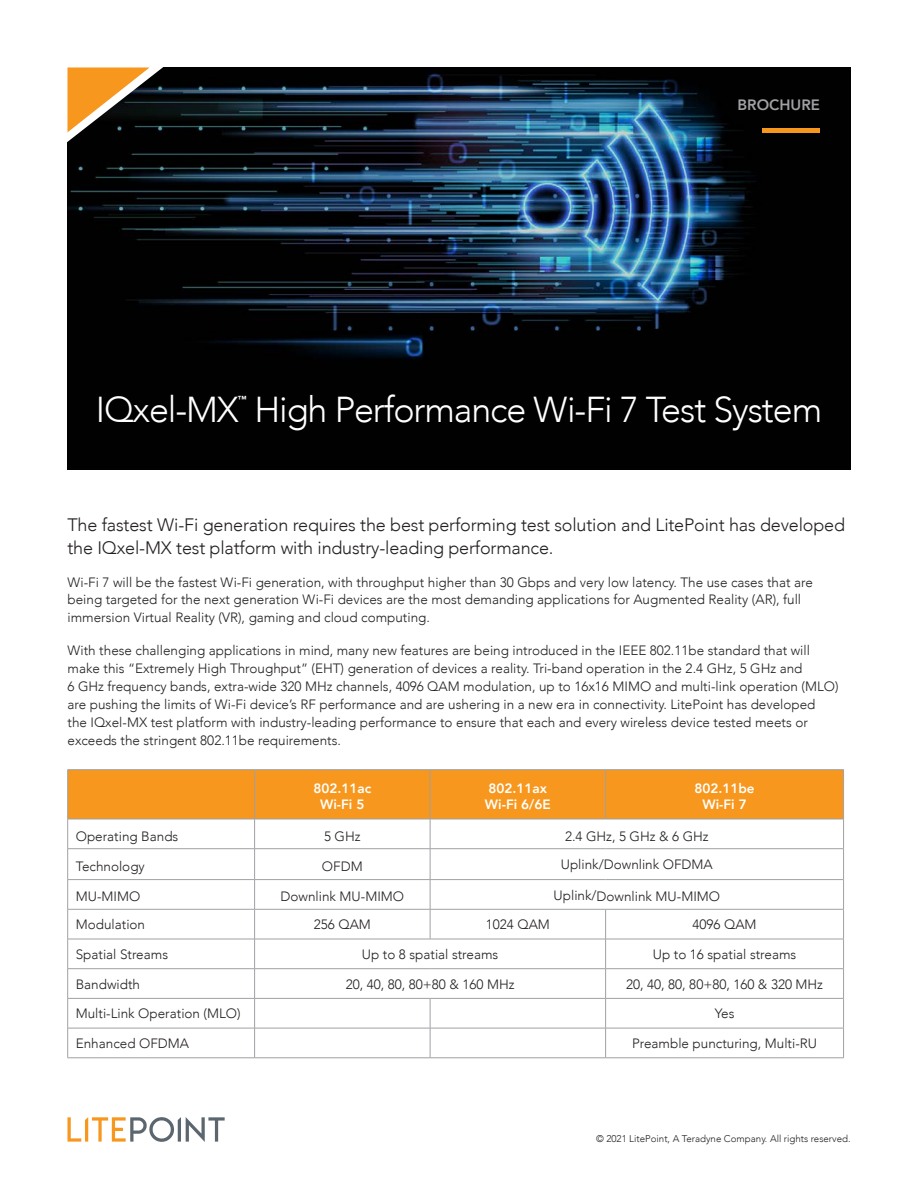
<style>
.page{position:relative;width:918px;height:1188px;background:#fff}
.page>*{position:absolute;margin:0;border:0;box-sizing:border-box;transform-origin:0 0}
.Head_2{font:300 36px "Avenir";letter-spacing:-.03em;color:#fff}
.Body_1{font:300 18px/22.5px "Avenir";letter-spacing:-.01em;color:#231f20}
.Table_C_subhead{font:800 15px "Avenir";color:#a0a1a5}
.Body_1-2{font:300 13.5px/18px "Avenir";color:#231f20}
.Table_C_body{font:300 13.5px "Avenir";color:#231f20}
.Table_C_head{font:800 13.5px "Avenir";color:#fff}
.Folio{font:300 9.75px "Avenir";color:#231f20}
.Head_2-2{font:800 8.7px "Avenir";color:#fff}
</style>
<div class="page">
<img style="left:68px;top:68px;width:782px;height:402px">
<svg style="left:67px;top:1117px;width:158px;height:25px"></svg>
<hr style="left:762px;top:128px;width:58px;height:4px;background:#f7971d">
<svg style="left:67px;top:67px;width:105px;height:85px;background:#684d29"></svg>
<div style="left:68px;top:770px;width:775px;height:49px;background:#f7971d"></div>
<hr style="left:67px;top:770px;width:1px;height:49px;background:#a0a1a5">
<hr style="left:68px;top:769px;width:187px;height:1px;background:#a0a1a5">
<hr style="left:254px;top:770px;width:1px;height:49px;background:#a0a1a5">
<hr style="left:255px;top:769px;width:175px;height:1px;background:#a0a1a5">
<hr style="left:430px;top:770px;width:1px;height:49px;background:#a0a1a5">
<hr style="left:430px;top:769px;width:176px;height:1px;background:#a0a1a5">
<hr style="left:606px;top:769px;width:238px;height:1px;background:#a0a1a5">
<hr style="left:605px;top:770px;width:1px;height:49px;background:#a0a1a5">
<hr style="left:843px;top:770px;width:1px;height:49px;background:#a0a1a5">
<hr style="left:67px;top:819px;width:1px;height:30px;background:#a0a1a5">
<hr style="left:68px;top:819px;width:187px;height:1px;background:#a0a1a5">
<hr style="left:254px;top:819px;width:1px;height:30px;background:#a0a1a5">
<hr style="left:255px;top:819px;width:175px;height:1px;background:#a0a1a5">
<hr style="left:430px;top:819px;width:1px;height:30px;background:#a0a1a5">
<hr style="left:430px;top:819px;width:176px;height:1px;background:#a0a1a5">
<hr style="left:606px;top:819px;width:238px;height:1px;background:#a0a1a5">
<hr style="left:843px;top:819px;width:1px;height:30px;background:#a0a1a5">
<hr style="left:67px;top:849px;width:1px;height:30px;background:#a0a1a5">
<hr style="left:68px;top:848px;width:187px;height:1px;background:#a0a1a5">
<hr style="left:254px;top:849px;width:1px;height:30px;background:#a0a1a5">
<hr style="left:255px;top:848px;width:175px;height:1px;background:#a0a1a5">
<hr style="left:430px;top:849px;width:1px;height:30px;background:#a0a1a5">
<hr style="left:430px;top:848px;width:176px;height:1px;background:#a0a1a5">
<hr style="left:606px;top:848px;width:238px;height:1px;background:#a0a1a5">
<hr style="left:843px;top:849px;width:1px;height:30px;background:#a0a1a5">
<svg style="left:67px;top:880px;width:1px;height:29px"></svg>
<hr style="left:68px;top:879px;width:187px;height:1px;background:#a0a1a5">
<svg style="left:254px;top:880px;width:1px;height:29px"></svg>
<hr style="left:255px;top:879px;width:175px;height:1px;background:#a0a1a5">
<svg style="left:430px;top:880px;width:1px;height:29px"></svg>
<hr style="left:430px;top:879px;width:176px;height:1px;background:#a0a1a5">
<hr style="left:606px;top:879px;width:238px;height:1px;background:#a0a1a5">
<svg style="left:843px;top:880px;width:1px;height:29px"></svg>
<hr style="left:67px;top:909px;width:1px;height:30px;background:#a0a1a5">
<hr style="left:68px;top:909px;width:187px;height:1px;background:#a0a1a5">
<hr style="left:254px;top:909px;width:1px;height:30px;background:#a0a1a5">
<hr style="left:255px;top:909px;width:175px;height:1px;background:#a0a1a5">
<hr style="left:430px;top:909px;width:1px;height:30px;background:#a0a1a5">
<hr style="left:430px;top:909px;width:176px;height:1px;background:#a0a1a5">
<hr style="left:605px;top:909px;width:1px;height:30px;background:#a0a1a5">
<hr style="left:606px;top:909px;width:238px;height:1px;background:#a0a1a5">
<hr style="left:843px;top:909px;width:1px;height:30px;background:#a0a1a5">
<hr style="left:67px;top:939px;width:1px;height:30px;background:#a0a1a5">
<hr style="left:68px;top:939px;width:187px;height:1px;background:#a0a1a5">
<hr style="left:254px;top:939px;width:1px;height:30px;background:#a0a1a5">
<hr style="left:255px;top:939px;width:175px;height:1px;background:#a0a1a5">
<hr style="left:430px;top:939px;width:176px;height:1px;background:#a0a1a5">
<hr style="left:605px;top:939px;width:1px;height:30px;background:#a0a1a5">
<hr style="left:606px;top:939px;width:238px;height:1px;background:#a0a1a5">
<hr style="left:843px;top:939px;width:1px;height:30px;background:#a0a1a5">
<hr style="left:68px;top:968px;width:187px;height:1px;background:#a0a1a5">
<hr style="left:255px;top:968px;width:175px;height:1px;background:#a0a1a5">
<hr style="left:430px;top:968px;width:176px;height:1px;background:#a0a1a5">
<hr style="left:606px;top:968px;width:238px;height:1px;background:#a0a1a5">
<svg style="left:67px;top:969px;width:1px;height:59px"></svg>
<hr style="left:68px;top:998px;width:187px;height:1px;background:#a0a1a5">
<svg style="left:254px;top:969px;width:1px;height:59px"></svg>
<hr style="left:255px;top:998px;width:175px;height:1px;background:#a0a1a5">
<hr style="left:430px;top:998px;width:176px;height:1px;background:#a0a1a5">
<svg style="left:430px;top:999px;width:1px;height:29px"></svg>
<svg style="left:605px;top:969px;width:1px;height:59px"></svg>
<hr style="left:606px;top:998px;width:238px;height:1px;background:#a0a1a5">
<svg style="left:843px;top:969px;width:1px;height:59px"></svg>
<hr style="left:67px;top:1028px;width:1px;height:30px;background:#a0a1a5">
<hr style="left:68px;top:1028px;width:187px;height:1px;background:#a0a1a5">
<hr style="left:255px;top:1028px;width:175px;height:1px;background:#a0a1a5">
<hr style="left:430px;top:1028px;width:176px;height:1px;background:#a0a1a5">
<hr style="left:606px;top:1028px;width:238px;height:1px;background:#a0a1a5">
<hr style="left:254px;top:1028px;width:1px;height:30px;background:#a0a1a5">
<hr style="left:430px;top:1028px;width:1px;height:30px;background:#a0a1a5">
<hr style="left:605px;top:1028px;width:1px;height:30px;background:#a0a1a5">
<hr style="left:843px;top:1028px;width:1px;height:30px;background:#a0a1a5">
<hr style="left:68px;top:1058px;width:187px;height:1px;background:#a0a1a5">
<hr style="left:255px;top:1058px;width:175px;height:1px;background:#a0a1a5">
<hr style="left:430px;top:1058px;width:176px;height:1px;background:#a0a1a5">
<hr style="left:606px;top:1058px;width:238px;height:1px;background:#a0a1a5">
<p class="Table_C_subhead" style="left:738px;top:93px;width:84px">BROCHURE</p>
<p class="Head_2" style="left:96px;top:388px;width:728px">IQxel-MX High Performance Wi-Fi 7 Test System</p>
<p class="Head_2-2" style="left:238px;top:392px;width:10px">™</p>
<p class="Body_1" style="left:68px;top:514px;width:779px">The fastest Wi-Fi generation requires the best performing test solution and LitePoint has developed the IQxel-MX test platform with industry-leading performance.</p>
<p class="Body_1-2" style="left:68px;top:573px;width:747px">Wi-Fi 7 will be the fastest Wi-Fi generation, with throughput higher than 30 Gbps and very low latency. The use cases that are being targeted for the next generation Wi-Fi devices are the most demanding applications for Augmented Reality (AR), full immersion Virtual Reality (VR), gaming and cloud computing.</p>
<p class="Body_1-2" style="left:68px;top:642px;width:773px">With these challenging applications in mind, many new features are being introduced in the IEEE 802.11be standard that will make this “Extremely High Throughput” (EHT) generation of devices a reality. Tri-band operation in the 2.4 GHz, 5 GHz and<br>6 GHz frequency bands, extra-wide 320 MHz channels, 4096 QAM modulation, up to 16x16 MIMO and multi-link operation (MLO) are pushing the limits of Wi-Fi device’s RF performance and are ushering in a new era in connectivity. LitePoint has developed<br>the IQxel-MX test platform with industry-leading performance to ensure that each and every wireless device tested meets or exceeds the stringent 802.11be requirements.</p>
<p class="Table_C_head" style="left:314px;top:778px;width:59px">802.11ac</p>
<p class="Table_C_head" style="left:320px;top:794px;width:46px">Wi-Fi 5</p>
<p class="Table_C_head" style="left:489px;top:778px;width:60px">802.11ax</p>
<p class="Table_C_head" style="left:485px;top:794px;width:67px">Wi-Fi 6/6E</p>
<p class="Table_C_head" style="left:694px;top:778px;width:62px">802.11be</p>
<p class="Table_C_head" style="left:702px;top:794px;width:46px">Wi-Fi 7</p>
<p class="Table_C_body" style="left:76px;top:828px;width:104px">Operating Bands</p>
<p class="Table_C_body" style="left:324px;top:828px;width:38px">5 GHz</p>
<p class="Table_C_body" style="left:565px;top:828px;width:145px">2.4 GHz, 5 GHz &amp; 6 GHz</p>
<p class="Table_C_body" style="left:76px;top:858px;width:71px">Technology</p>
<p class="Table_C_body" style="left:322px;top:858px;width:42px">OFDM</p>
<p class="Table_C_body" style="left:561px;top:857px;width:154px">Uplink/Downlink OFDMA</p>
<p class="Table_C_body" style="left:76px;top:889px;width:66px">MU-MIMO</p>
<p class="Table_C_body" style="left:281px;top:889px;width:125px">Downlink MU-MIMO</p>
<p class="Table_C_body" style="left:554px;top:889px;width:168px">Uplink/Downlink MU-MIMO</p>
<p class="Table_C_body" style="left:76px;top:917px;width:71px">Modulation</p>
<p class="Table_C_body" style="left:314px;top:917px;width:59px">256 QAM</p>
<p class="Table_C_body" style="left:486px;top:917px;width:66px">1024 QAM</p>
<p class="Table_C_body" style="left:693px;top:917px;width:66px">4096 QAM</p>
<p class="Table_C_body" style="left:76px;top:946px;width:94px">Spatial Streams</p>
<p class="Table_C_body" style="left:362px;top:946px;width:138px">Up to 8 spatial streams</p>
<p class="Table_C_body" style="left:653px;top:946px;width:145px">Up to 16 spatial streams</p>
<p class="Table_C_body" style="left:76px;top:976px;width:66px">Bandwidth</p>
<p class="Table_C_body" style="left:346px;top:976px;width:170px">20, 40, 80, 80+80 &amp; 160 MHz</p>
<p class="Table_C_body" style="left:626px;top:976px;width:198px">20, 40, 80, 80+80, 160 &amp; 320 MHz</p>
<p class="Table_C_body" style="left:76px;top:1006px;width:166px">Multi-Link Operation (MLO)</p>
<p class="Table_C_body" style="left:715px;top:1006px;width:21px">Yes</p>
<p class="Table_C_body" style="left:76px;top:1036px;width:115px">Enhanced OFDMA</p>
<p class="Table_C_body" style="left:632px;top:1036px;width:187px">Preamble puncturing, Multi-RU</p>
<p class="Folio" style="left:596px;top:1133px;width:256px">© 2021 LitePoint, A Teradyne Company. All rights reserved.</p>
</div>
